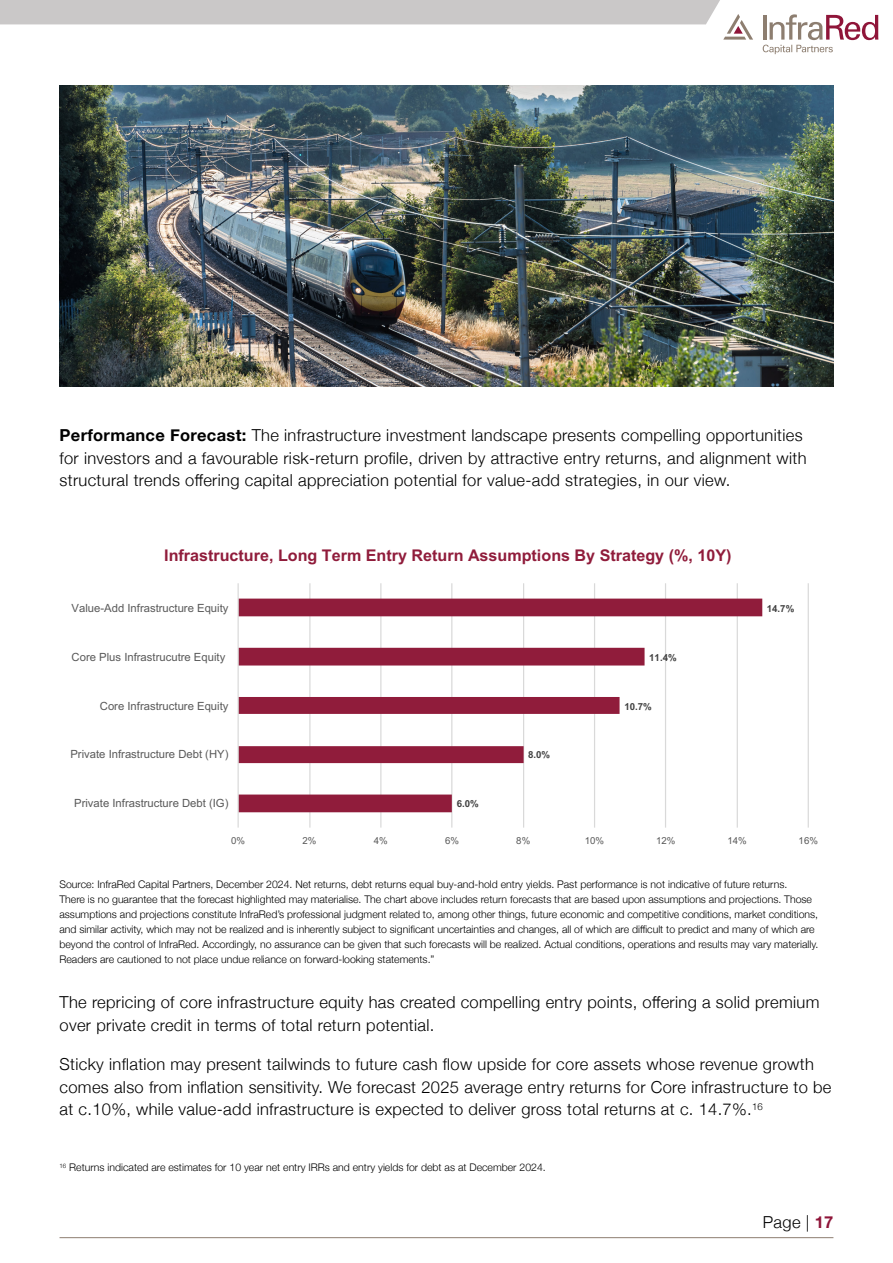
<style>
.page{position:relative;width:893px;height:1263px;background:#fff}
.page>*{position:absolute;margin:0;border:0;box-sizing:border-box;transform-origin:0 0}
.t1{font:300 16.5px/22.5px "Helvetica Neue";letter-spacing:.02em;color:#000}
.t2{font:700 16.2px "Arial";color:#901c3b}
.t3{font:11.25px "Arial";color:#595959}
.t4{font:300 10.5px/15px "Helvetica Neue";color:#000}
.t5{font:700 9.75px "Arial";color:#404040}
.t6{font:9.75px "Arial";color:#595959}
.s1{font-weight:700}
.s2{font-weight:700;color:#8f1539}
</style>
<div class="page">
<svg style="left:237px;top:583px;width:572px;height:245px"></svg>
<img style="left:60px;top:85px;width:773px;height:302px">
<svg style="left:763px;top:14px;width:115px;height:40px"></svg>
<svg style="left:0;top:0;width:753px;height:40px"></svg>
<hr style="left:60px;top:1237px;width:773px;height:1px;background:#8d7e70">
<p class="t1" style="left:60px;top:423px;width:749px"><span class="s1">Performance Forecast:</span> The infrastructure investment landscape presents compelling opportunities for investors and a favourable risk-return profile, driven by attractive entry returns, and alignment with structural trends offering capital appreciation potential for value-add strategies, in our view.</p>
<h2 class="t2" style="left:164px;top:544px;width:569px">Infrastructure, Long Term Entry Return Assumptions By Strategy (%, 10Y)</h2>
<p class="t3" style="left:72px;top:600px;width:158px">Value-Add Infrastructure Equity</p>
<p class="t3" style="left:72px;top:649px;width:155px">Core Plus Infrastrucutre Equity</p>
<p class="t5" style="left:649px;top:650px;width:29px">11.4%</p>
<p class="t3" style="left:100px;top:698px;width:130px">Core Infrastructure Equity</p>
<p class="t5" style="left:624px;top:699px;width:29px">10.7%</p>
<p class="t3" style="left:70px;top:746px;width:160px">Private Infrastructure Debt (HY)</p>
<p class="t5" style="left:528px;top:748px;width:24px">8.0%</p>
<p class="t3" style="left:74px;top:796px;width:156px">Private Infrastructure Debt (IG)</p>
<p class="t5" style="left:457px;top:797px;width:24px">6.0%</p>
<p class="t5" style="left:767px;top:601px;width:29px">14.7%</p>
<p class="t6" style="left:231px;top:833px;width:15px">0%</p>
<p class="t6" style="left:302px;top:833px;width:15px">2%</p>
<p class="t6" style="left:374px;top:833px;width:15px">4%</p>
<p class="t6" style="left:445px;top:833px;width:15px">6%</p>
<p class="t6" style="left:516px;top:833px;width:15px">8%</p>
<p class="t6" style="left:585px;top:833px;width:21px">10%</p>
<p class="t6" style="left:656px;top:833px;width:21px">12%</p>
<p class="t6" style="left:727px;top:833px;width:21px">14%</p>
<p class="t6" style="left:799px;top:833px;width:21px">16%</p>
<p class="t4" style="left:59px;top:875px;width:760px">Source: InfraRed Capital Partners, December 2024. Net returns, debt returns equal buy-and-hold entry yields. Past performance is not indicative of future returns.<br>There is no guarantee that the forecast highlighted may materialise. The chart above includes return forecasts that are based upon assumptions and projections. Those assumptions and projections constitute InfraRed’s professional judgment related to, among other things, future economic and competitive conditions, market conditions, and similar activity, which may not be realized and is inherently subject to significant uncertainties and changes, all of which are difficult to predict and many of which are beyond the control of InfraRed. Accordingly, no assurance can be given that such forecasts will be realized. Actual conditions, operations and results may vary materially.<br>Readers are cautioned to not place undue reliance on forward-looking statements.”</p>
<h1 class="t1" style="left:60px;top:990px;width:761px">The repricing of core infrastructure equity has created compelling entry points, offering a solid premium over private credit in terms of total return potential.</h1>
<p class="t1" style="left:60px;top:1052px;width:773px">Sticky inflation may present tailwinds to future cash flow upside for core assets whose revenue growth comes also from inflation sensitivity. We forecast 2025 average entry returns for Core infrastructure to be at c.10%, while value-add infrastructure is expected to deliver gross total returns at c. 14.7%.<sup>16</sup></p>
<p class="t4" style="left:60px;top:1159px;width:488px"><sup>16</sup> Returns indicated are estimates for 10 year net entry IRRs and entry yields for debt as at December 2024.</p>
<h1 class="t1" style="left:763px;top:1209px;width:72px">Page | <span class="s2">17</span></h1>
</div>
